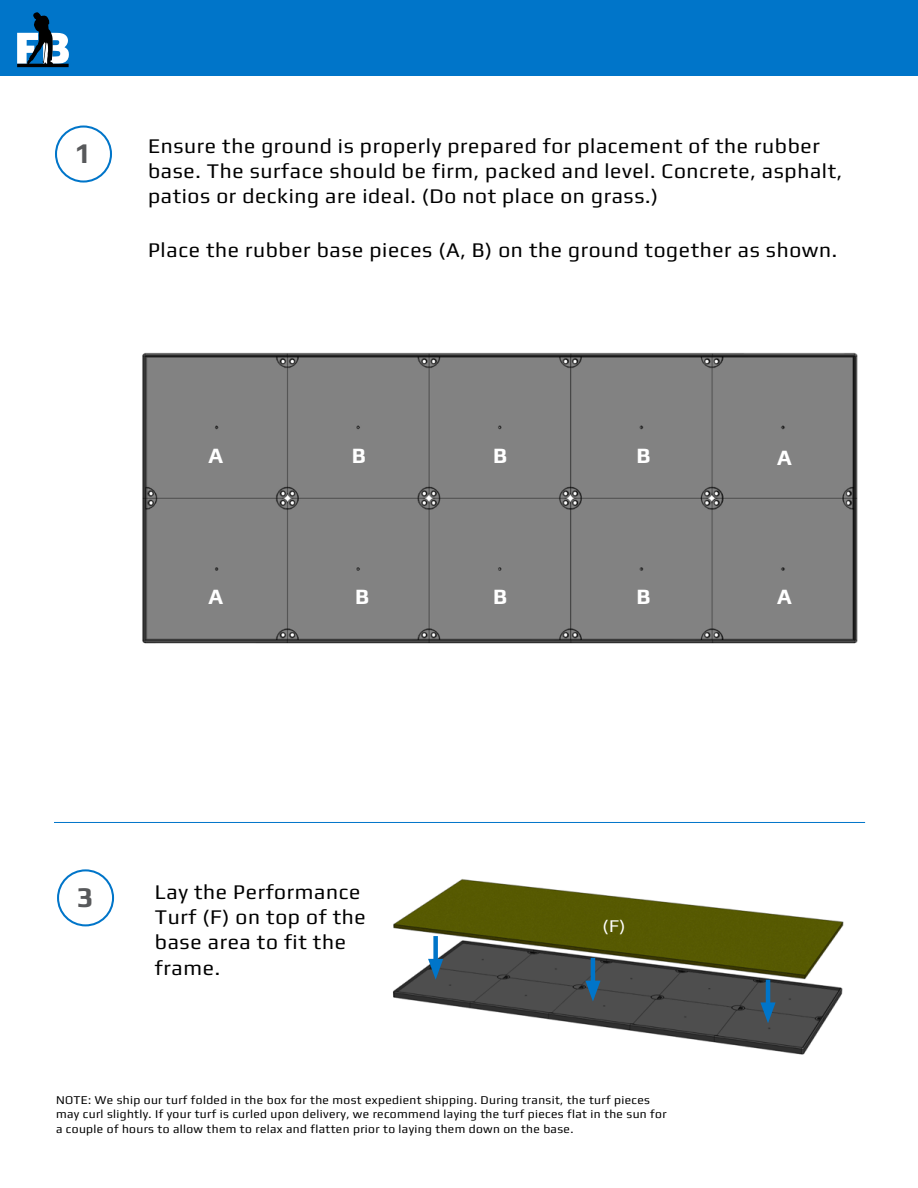
<style>
.page{position:relative;width:918px;height:1188px;background:#fff}
.page>*{position:absolute;margin:0;border:0;box-sizing:border-box;transform-origin:0 0}
.t1{font:700 28.65px "Play";color:#58595b}
.t2{font:700 21.9px "Play";color:#fff}
.t3{font:21px/25.2px "Play";letter-spacing:.03em;color:#000}
.t4{font:18px "Play";color:#fff}
.t5{font:12px/14.4px "Play";letter-spacing:.03em;color:#000}
</style>
<div class="page">
<div style="left:0;top:0;width:918px;height:76px;background:#0075c9"></div>
<svg style="left:17px;top:12px;width:52px;height:55px"></svg>
<img style="left:393px;top:879px;width:451px;height:176px">
<div style="left:55px;top:126px;width:57px;height:57px;border:2px solid #0075c9;border-radius:50%"></div>
<div style="left:57px;top:869px;width:57px;height:57px;border:2px solid #0075c9;border-radius:50%"></div>
<hr style="left:54px;top:822px;width:811px;height:1px;background:#0075c9">
<img style="left:142px;top:352px;width:716px;height:292px">
<div style="left:433px;top:936px;width:5px;height:31px;background:#0075c9"></div>
<svg style="left:428px;top:959px;width:15px;height:21px"></svg>
<hr style="left:766px;top:980px;width:4px;height:31px;background:#0075c9">
<svg style="left:760px;top:1002px;width:16px;height:21px"></svg>
<hr style="left:591px;top:958px;width:4px;height:31px;background:#0075c9">
<svg style="left:585px;top:981px;width:16px;height:20px"></svg>
<h1 class="t1" style="left:75px;top:137px;width:18px">1</h1>
<p class="t3" style="left:148px;top:133px;width:696px">Ensure the ground is properly prepared for placement of the rubber base. The surface should be firm, packed and level. Concrete, asphalt, patios or decking are ideal. (Do not place on grass.)</p>
<p class="t3" style="left:148px;top:237px;width:691px">Place the rubber base pieces (A, B) on the ground together as shown.</p>
<p class="t2" style="left:208px;top:443px;width:16px">A</p>
<p class="t2" style="left:352px;top:443px;width:15px">B</p>
<p class="t2" style="left:493px;top:443px;width:15px">B</p>
<p class="t2" style="left:637px;top:443px;width:15px">B</p>
<p class="t2" style="left:777px;top:445px;width:16px">A</p>
<p class="t2" style="left:208px;top:583px;width:16px">A</p>
<p class="t2" style="left:355px;top:583px;width:15px">B</p>
<p class="t2" style="left:493px;top:583px;width:15px">B</p>
<p class="t2" style="left:637px;top:583px;width:15px">B</p>
<p class="t2" style="left:777px;top:583px;width:16px">A</p>
<h1 class="t1" style="left:77px;top:880px;width:18px">3</h1>
<p class="t3" style="left:155px;top:879px;width:212px">Lay the Performance<br>Turf (F) on top of the base area to fit the frame.</p>
<p class="t4" style="left:603px;top:915px;width:25px">(F)</p>
<p class="t5" style="left:56px;top:1093px;width:612px">NOTE: We ship our turf folded in the box for the most expedient shipping. During transit, the turf pieces may curl slightly. If your turf is curled upon delivery, we recommend laying the turf pieces flat in the sun for a couple of hours to allow them to relax and flatten prior to laying them down on the base.</p>
</div>
